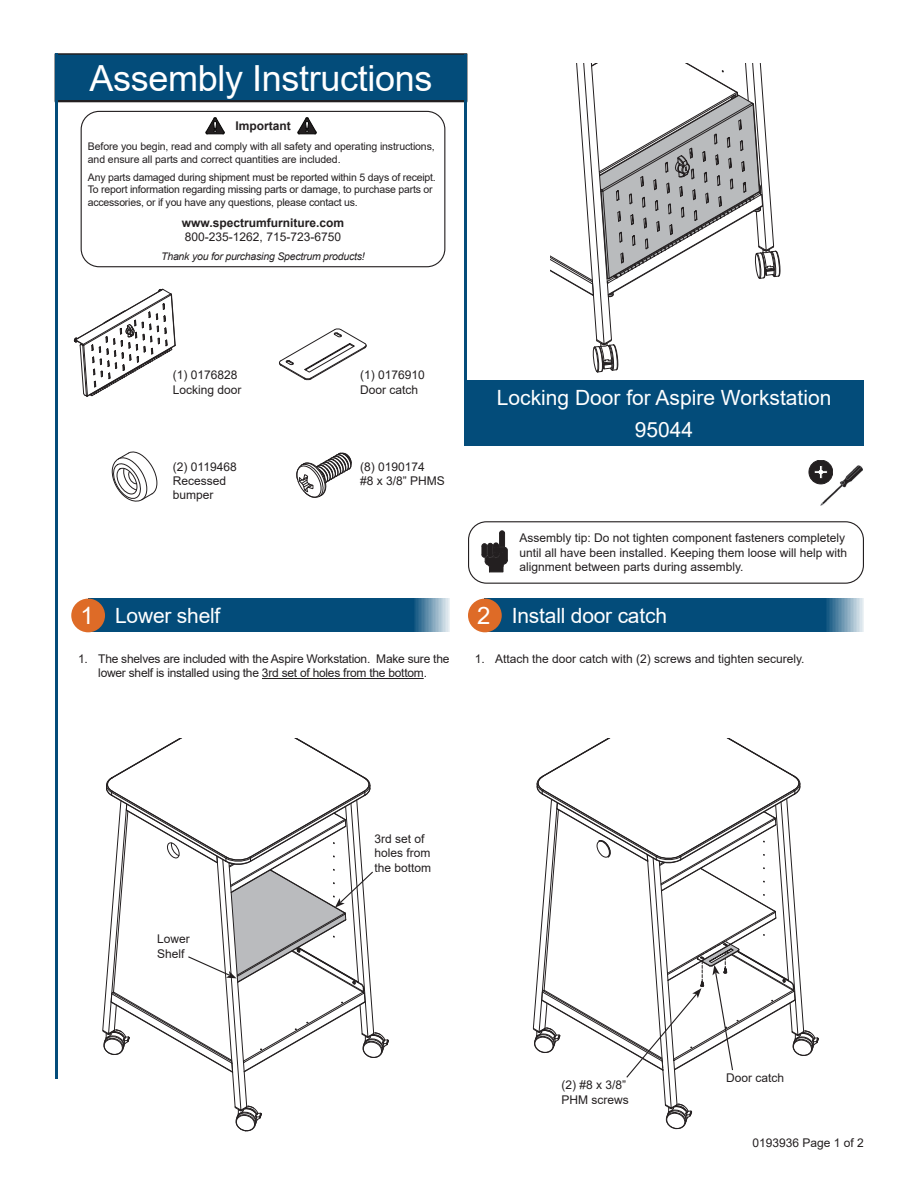
<style>
.page{position:relative;width:918px;height:1188px;background:#fff}
.page>*{position:absolute;margin:0;border:0;box-sizing:border-box;transform-origin:0 0}
.t1{font:36px "Arial";letter-spacing:-.01em;color:#fff}
.t2{font:24px "Arial";color:#fff}
.t3{font:21px "Arial";color:#fff}
.t4{font:12px/14.4px "Arial";color:#231f20}
.t5{font:12px/14.4px "Arial";letter-spacing:-.02em;color:#231f20;text-align:center}
.t6{font:700 12px "Arial";color:#231f20}
.t7{font:10.5px/12.6px "Arial";letter-spacing:-.02em;color:#231f20}
.t8{font:italic 10.5px "Arial";letter-spacing:-.02em;color:#231f20}
</style>
<div class="page">
<svg style="left:550px;top:64px;width:231px;height:309px"></svg>
<svg style="left:74px;top:289px;width:102px;height:108px"></svg>
<img style="left:821px;top:466px;width:42px;height:40px">
<svg style="left:809px;top:460px;width:24px;height:24px"></svg>
<svg style="left:112px;top:451px;width:45px;height:51px"></svg>
<svg style="left:279px;top:329px;width:88px;height:51px"></svg>
<svg style="left:296px;top:453px;width:56px;height:45px"></svg>
<div style="left:56px;top:54px;width:410px;height:47px;background:#034c7a"></div>
<div style="left:55px;top:53px;width:412px;height:49px;border:2px solid #231f20"></div>
<hr style="left:55px;top:53px;width:3px;height:1026px;background:#034c7a">
<div style="left:81px;top:111px;width:364px;height:156px;border:1px solid #231f20;border-radius:18px"></div>
<svg style="left:206px;top:118px;width:18px;height:17px"></svg>
<svg style="left:298px;top:118px;width:18px;height:17px"></svg>
<hr style="left:464px;top:55px;width:3px;height:391px;background:#034c7a">
<div style="left:464px;top:380px;width:400px;height:66px;background:#034c7a"></div>
<div style="left:468px;top:521px;width:396px;height:63px;border:1px solid #231f20;border-radius:18px"></div>
<svg style="left:482px;top:531px;width:26px;height:41px"></svg>
<div style="left:88px;top:599px;width:362px;height:33px;background:#034c7a"></div>
<hr style="left:262px;top:678px;width:162px;height:1px;background:#231f20">
<div style="left:71px;top:599px;width:34px;height:33px;background:#de6b27;border-radius:50%"></div>
<svg style="left:102px;top:739px;width:287px;height:393px"></svg>
<div style="left:485px;top:599px;width:379px;height:33px;background:#034c7a"></div>
<div style="left:468px;top:599px;width:34px;height:33px;background:#de6b27;border-radius:50%"></div>
<svg style="left:533px;top:739px;width:286px;height:391px"></svg>
<h1 class="t1" style="left:90px;top:53px;width:344px">Assembly Instructions</h1>
<p class="t6" style="left:235px;top:118px;width:57px">Important</p>
<p class="t7" style="left:88px;top:140px;width:348px">Before you begin, read and comply with all safety and operating instructions, and ensure all parts and correct quantities are included.</p>
<p class="t7" style="left:88px;top:171px;width:349px">Any parts damaged during shipment must be reported within 5 days of receipt.<br>To report information regarding missing parts or damage, to purchase parts or accessories, or if you have any questions, please contact us.</p>
<p class="t6" style="left:182px;top:214px;width:164px">www.spectrumfurniture.com</p>
<p class="t4" style="left:185px;top:230px;width:158px">800-235-1262, 715-723-6750</p>
<p class="t8" style="left:161px;top:250px;width:205px">Thank you for purchasing Spectrum products!</p>
<p class="t4" style="left:173px;top:368px;width:66px">(1) 0176828</p>
<p class="t4" style="left:173px;top:382px;width:70px">Locking door</p>
<p class="t4" style="left:173px;top:459px;width:65px">(2) 0119468</p>
<p class="t4" style="left:173px;top:474px;width:55px">Recessed bumper</p>
<p class="t4" style="left:360px;top:368px;width:66px">(1) 0176910</p>
<p class="t4" style="left:360px;top:382px;width:60px">Door catch</p>
<p class="t4" style="left:360px;top:459px;width:66px">(8) 0190174</p>
<p class="t4" style="left:360px;top:474px;width:86px">#8 x 3/8” PHMS</p>
<p class="t2" style="left:80px;top:599px;width:15px">1</p>
<h3 class="t3" style="left:115px;top:601px;width:107px">Lower shelf</h3>
<p class="t5" style="left:78px;top:651px;width:373px">1. The shelves are included with the Aspire Workstation. Make sure the lower shelf is installed using the 3rd set of holes from the bottom.</p>
<p class="t3" style="left:497px;top:383px;width:336px">Locking Door for Aspire Workstation</p>
<p class="t3" style="left:635px;top:415px;width:60px">95044</p>
<p class="t4" style="left:520px;top:531px;width:329px">Assembly tip: Do not tighten component fasteners completely until all have been installed. Keeping them loose will help with alignment between parts during assembly.</p>
<p class="t2" style="left:477px;top:599px;width:15px">2</p>
<h3 class="t3" style="left:512px;top:601px;width:157px">Install door catch</h3>
<p class="t4" style="left:475px;top:651px;width:331px">1. Attach the door catch with (2) screws and tighten securely.</p>
<p class="t4" style="left:157px;top:932px;width:34px">Lower<br>Shelf</p>
<p class="t4" style="left:375px;top:831px;width:58px">3rd set of holes from the bottom</p>
<p class="t4" style="left:562px;top:1078px;width:69px">(2) #8 x 3/8”<br>PHM screws</p>
<p class="t4" style="left:726px;top:1071px;width:60px">Door catch</p>
<p class="t4" style="left:753px;top:1136px;width:113px">0193936 Page 1 of 2</p>
</div>
